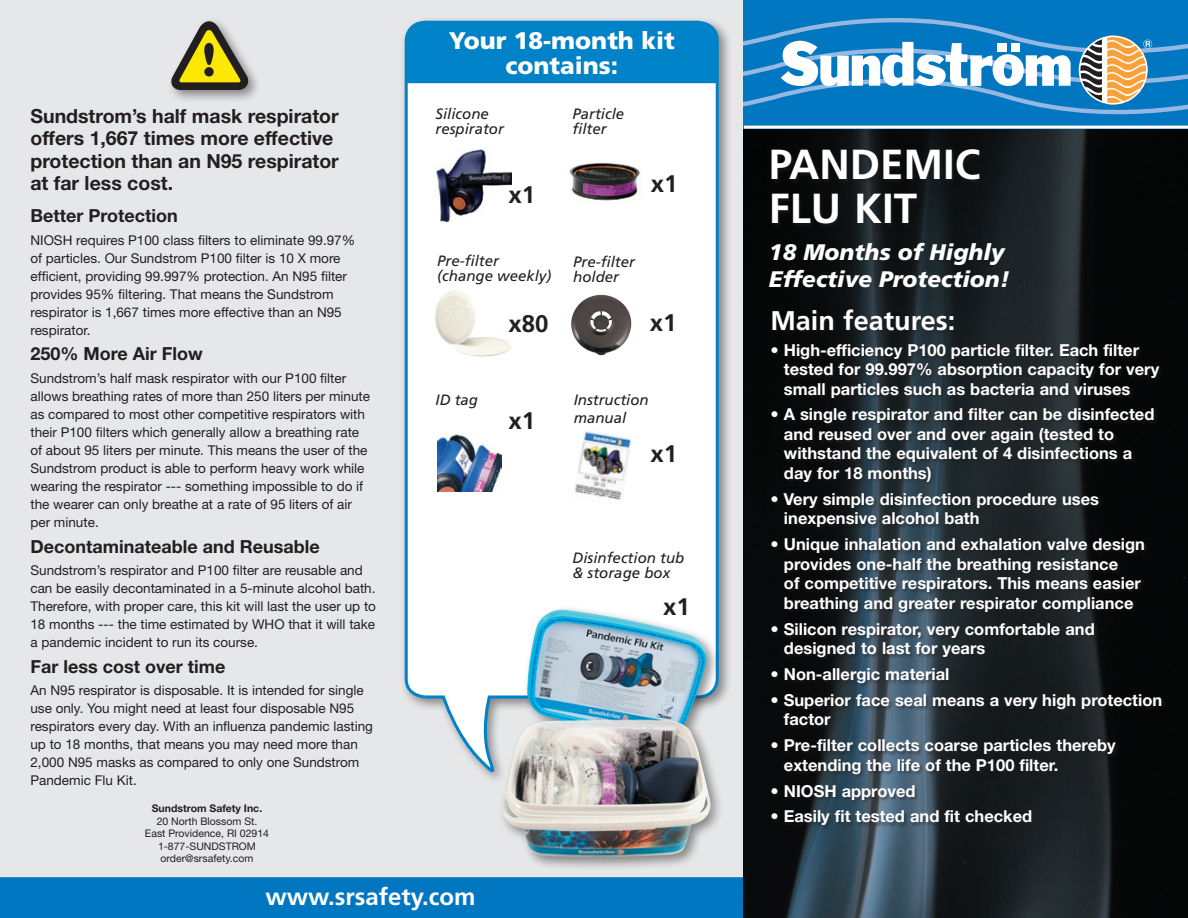
<style>
.page{position:relative;width:1188px;height:918px;background:#fff}
.page>*{position:absolute;margin:0;border:0;box-sizing:border-box;transform-origin:0 0}
.t1{font:700 42px/43.5px "Frutiger";color:#fff}
.t2{font:700 27px "Frutiger";color:#fff}
.t3{font:900 24px/25.8px "Frutiger";color:#fff;text-align:center}
.t4{font:700 24px "Frutiger";color:#fff}
.t5{font:700 24px "Frutiger";color:#231f20}
.t6{font:italic 900 22.5px/27px "Frutiger";color:#fff}
.t7{font:700 19.5px/22.5px "Helvetica Neue";color:#231f20}
.t8{font:700 18px "Helvetica Neue";color:#231f20}
.t9{font:700 16.5px/19.5px "Helvetica Neue";color:#fff}
.t10{font:italic 15px/15px "Frutiger";color:#231f20}
.t11{font:13.5px/18px "Helvetica Neue";color:#231f20}
.t12{font:10.5px/12.6px "Helvetica Neue";color:#231f20;text-align:center}
.t13{font:700 10.5px "Helvetica Neue";color:#231f20}
</style>
<div class="page">
<div style="left:0;top:0;width:781px;height:918px;background:#e6e7e9"></div>
<div style="left:0;top:877px;width:745px;height:41px;background:#0077c0"></div>
<img style="left:744px;top:129px;width:444px;height:789px">
<div style="left:167px;top:17px;width:95px;height:87px;background:#231f20;opacity:.5"></div>
<svg style="left:171px;top:21px;width:78px;height:69px"></svg>
<div style="left:744px;top:0;width:444px;height:126px;background:#0077c0"></div>
<svg style="left:744px;top:18px;width:444px;height:108px"></svg>
<hr style="left:744px;top:126px;width:444px;height:3px;background:#fff">
<div style="left:772px;top:150px;width:212px;height:78px;background:#231f20;opacity:.5"></div>
<div style="left:771px;top:309px;width:395px;height:521px;background:#231f20;opacity:.5"></div>
<div style="left:400px;top:16px;width:332px;height:769px;background:#231f20;opacity:.5"></div>
<svg style="left:403px;top:19px;width:317px;height:758px;background:#daebf5"></svg>
<img style="left:563px;top:146px;width:85px;height:60px">
<img style="left:570px;top:295px;width:61px;height:60px">
<img style="left:572px;top:429px;width:61px;height:78px">
<img style="left:434px;top:149px;width:78px;height:74px">
<img style="left:434px;top:289px;width:77px;height:68px">
<img style="left:437px;top:433px;width:65px;height:58px">
<div style="left:497px;top:604px;width:227px;height:267px;background:#231f20;opacity:.5"></div>
<img style="left:502px;top:610px;width:209px;height:247px">
<h3 class="t7" style="left:30px;top:104px;width:310px">Sundstrom’s half mask respirator offers 1,667 times more effective protection than an N95 respirator at far less cost.</h3>
<h3 class="t8" style="left:30px;top:205px;width:149px">Better Protection</h3>
<p class="t11" style="left:30px;top:231px;width:326px">NIOSH requires P100 class filters to eliminate 99.97% of particles. Our Sundstrom P100 filter is 10 X more efficient, providing 99.997% protection. An N95 filter provides 95% filtering. That means the Sundstrom respirator is 1,667 times more effective than an N95 respirator.</p>
<h3 class="t8" style="left:30px;top:343px;width:174px">250% More Air Flow</h3>
<p class="t11" style="left:30px;top:369px;width:341px">Sundstrom’s half mask respirator with our P100 filter allows breathing rates of more than 250 liters per minute as compared to most other competitive respirators with their P100 filters which generally allow a breathing rate of about 95 liters per minute. This means the user of the Sundstrom product is able to perform heavy work while wearing the respirator --- something impossible to do if the wearer can only breathe at a rate of 95 liters of air per minute.</p>
<h3 class="t8" style="left:30px;top:535px;width:291px">Decontaminateable and Reusable</h3>
<p class="t11" style="left:30px;top:561px;width:347px">Sundstrom’s respirator and P100 filter are reusable and can be easily decontaminated in a 5-minute alcohol bath.<br>Therefore, with proper care, this kit will last the user up to 18 months --- the time estimated by WHO that it will take a pandemic incident to run its course.</p>
<h3 class="t8" style="left:30px;top:655px;width:196px">Far less cost over time</h3>
<p class="t11" style="left:30px;top:681px;width:344px">An N95 respirator is disposable. It is intended for single use only. You might need at least four disposable N95 respirators every day. With an influenza pandemic lasting up to 18 months, that means you may need more than 2,000 N95 masks as compared to only one Sundstrom Pandemic Flu Kit.</p>
<h3 class="t3" style="left:449px;top:27px;width:227px">Your 18-month kit contains:</h3>
<p class="t10" style="left:436px;top:106px;width:70px">Silicone respirator</p>
<p class="t10" style="left:572px;top:106px;width:53px">Particle filter</p>
<h3 class="t5" style="left:508px;top:181px;width:28px">x1</h3>
<h3 class="t5" style="left:651px;top:169px;width:28px">x1</h3>
<p class="t10" style="left:437px;top:253px;width:116px">Pre-filter (change weekly)</p>
<p class="t10" style="left:573px;top:254px;width:63px">Pre-filter holder</p>
<h3 class="t5" style="left:508px;top:309px;width:42px">x80</h3>
<h3 class="t5" style="left:650px;top:309px;width:28px">x1</h3>
<p class="t10" style="left:436px;top:392px;width:44px">ID tag</p>
<h3 class="t5" style="left:508px;top:406px;width:28px">x1</h3>
<p class="t10" style="left:574px;top:391px;width:76px;line-height:18px">Instruction manual</p>
<h3 class="t5" style="left:650px;top:439px;width:28px">x1</h3>
<p class="t10" style="left:573px;top:550px;width:113px">Disinfection tub &amp; storage box</p>
<h3 class="t5" style="left:663px;top:593px;width:28px">x1</h3>
<p class="t13" style="left:152px;top:802px;width:112px">Sundstrom Safety Inc.</p>
<p class="t12" style="left:145px;top:814px;width:126px">20 North Blossom St.<br>East Providence, RI 02914<br>1-877-SUNDSTROM order@srsafety.com</p>
<h3 class="t4" style="left:266px;top:883px;width:211px">www.srsafety.com</h3>
<h1 class="t1" style="left:769px;top:143px;width:213px">PANDEMIC<br>FLU KIT</h1>
<h3 class="t6" style="left:769px;top:238px;width:242px">18 Months of Highly<br>Effective Protection!</h3>
<h2 class="t2" style="left:770px;top:304px;width:186px">Main features:</h2>
<p class="t9" style="left:784px;top:340px;width:377px;text-indent:-13px">• High-efficiency P100 particle filter. Each filter tested for 99.997% absorption capacity for very small particles such as bacteria and viruses</p>
<p class="t9" style="left:784px;top:404px;width:372px;text-indent:-13px">• A single respirator and filter can be disinfected and reused over and over again (tested to withstand the equivalent of 4 disinfections a day for 18 months)</p>
<p class="t9" style="left:784px;top:489px;width:317px;text-indent:-13px">• Very simple disinfection procedure uses inexpensive alcohol bath</p>
<p class="t9" style="left:784px;top:534px;width:363px;text-indent:-13px">• Unique inhalation and exhalation valve design provides one-half the breathing resistance<br>of competitive respirators. This means easier breathing and greater respirator compliance</p>
<p class="t9" style="left:784px;top:619px;width:312px;text-indent:-13px">• Silicon respirator, very comfortable and designed to last for years</p>
<p class="t9" style="left:770px;top:664px;width:180px">• Non-allergic material</p>
<p class="t9" style="left:784px;top:690px;width:380px;text-indent:-13px">• Superior face seal means a very high protection factor</p>
<p class="t9" style="left:784px;top:735px;width:333px;text-indent:-13px">• Pre-filter collects coarse particles thereby extending the life of the P100 filter.</p>
<p class="t9" style="left:770px;top:781px;width:147px">• NIOSH approved</p>
<p class="t9" style="left:770px;top:806px;width:263px">• Easily fit tested and fit checked</p>
</div>
